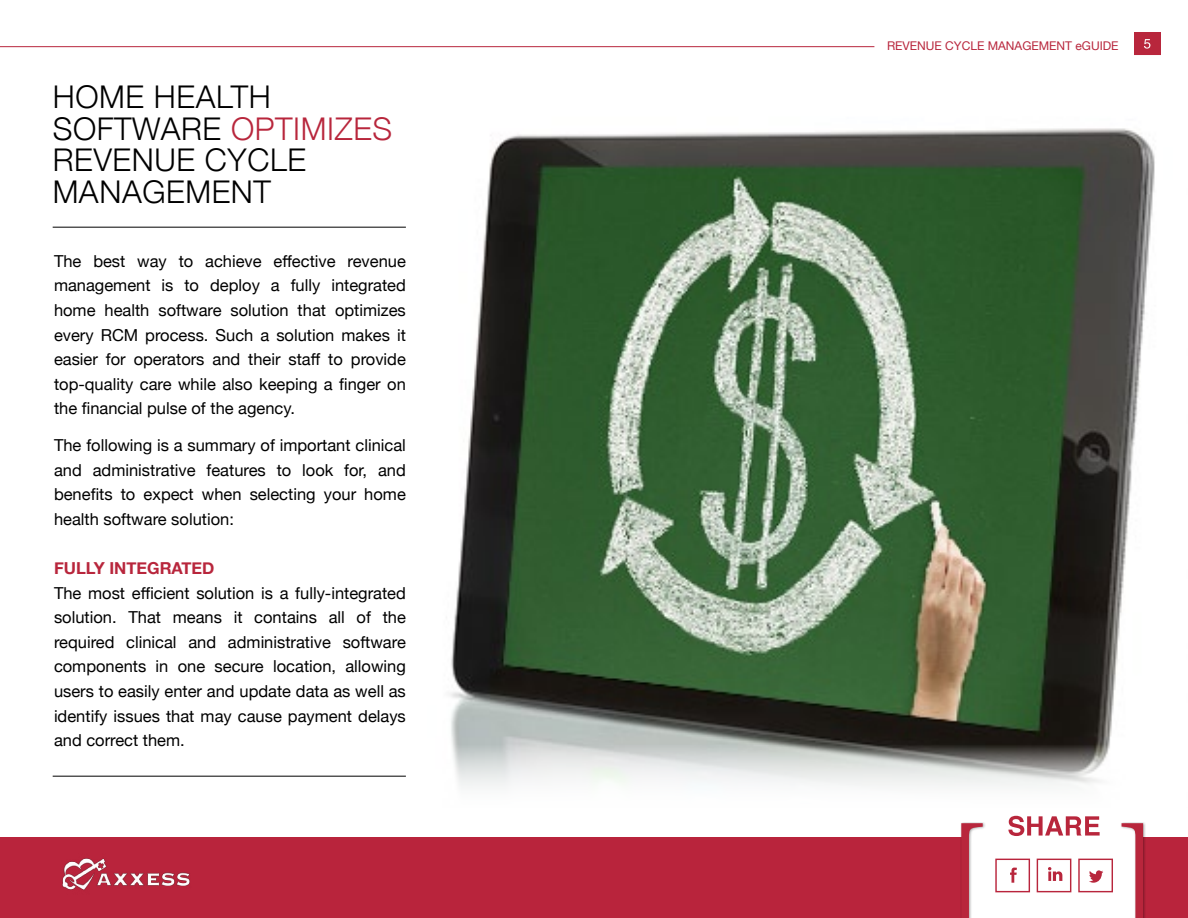
<style>
.page{position:relative;width:1188px;height:918px;background:#fff}
.page>*{position:absolute;margin:0;border:0;box-sizing:border-box;transform-origin:0 0}
.t1{font:126px "Minion Pro";color:#b8263c}
.t2{font:300 31.35px/31.8px "Helvetica Neue";letter-spacing:.02em;color:#000}
.t3{font:16.5px/24.6px "Helvetica Neue";color:#000;text-align:justify}
.t4{font:700 16.5px "Helvetica Neue";color:#b8263c}
.t5{font:12px "Helvetica Neue";color:#b8263c}
.s1{color:#b8263c}
</style>
<div class="page">
<div style="left:1134px;top:32px;width:27px;height:27px;background:#b8263c"></div>
<hr style="left:0;top:46px;width:874px;height:1px;background:#b8263c">
<svg style="left:1144px;top:39px;width:6px;height:10px"></svg>
<img style="left:367px;top:56px;width:794px;height:732px">
<hr style="left:53px;top:776px;width:353px;height:1px;background:#000">
<hr style="left:53px;top:227px;width:353px;height:1px;background:#000">
<div style="left:0;top:837px;width:1188px;height:81px;background:#b9243c"></div>
<svg style="left:1008px;top:816px;width:92px;height:6px"></svg>
<div style="left:960px;top:822px;width:186px;height:96px;background:#000;opacity:.4"></div>
<img style="left:62px;top:858px;width:128px;height:32px">
<div style="left:995px;top:859px;width:35px;height:33px;background:#fff;border:1px solid #b9243c"></div>
<svg style="left:1010px;top:868px;width:7px;height:15px"></svg>
<div style="left:1037px;top:859px;width:34px;height:33px;background:#fff;border:1px solid #b8263c"></div>
<svg style="left:1048px;top:867px;width:14px;height:14px"></svg>
<div style="left:1078px;top:859px;width:35px;height:33px;background:#fff;border:1px solid #b8263c"></div>
<svg style="left:1089px;top:870px;width:14px;height:13px"></svg>
<h2 class="t2" style="left:53px;top:78px;width:341px">HOME HEALTH<br>SOFTWARE <span class="s1">OPTIMIZES<br></span>REVENUE CYCLE<br>MANAGEMENT</h2>
<p class="t3" style="left:54px;top:250px;width:353px">The best way to achieve effective revenue management is to deploy a fully integrated home health software solution that optimizes every RCM process. Such a solution makes it easier for operators and their staff to provide top-quality care while also keeping a finger on the financial pulse of the agency.</p>
<p class="t3" style="left:54px;top:434px;width:353px">The following is a summary of important clinical and administrative features to look for, and benefits to expect when selecting your home health software solution:</p>
<p class="t4" style="left:54px;top:555px;width:162px">FULLY INTEGRATED</p>
<p class="t3" style="left:54px;top:581px;width:353px">The most efficient solution is a fully-integrated solution. That means it contains all of the required clinical and administrative software components in one secure location, allowing users to easily enter and update data as well as identify issues that may cause payment delays and correct them.</p>
<p class="t5" style="left:887px;top:37px;width:233px">REVENUE CYCLE MANAGEMENT eGUIDE</p>
<h1 class="t1" style="left:946px;top:787px;width:213px">[ ]</h1>
</div>
